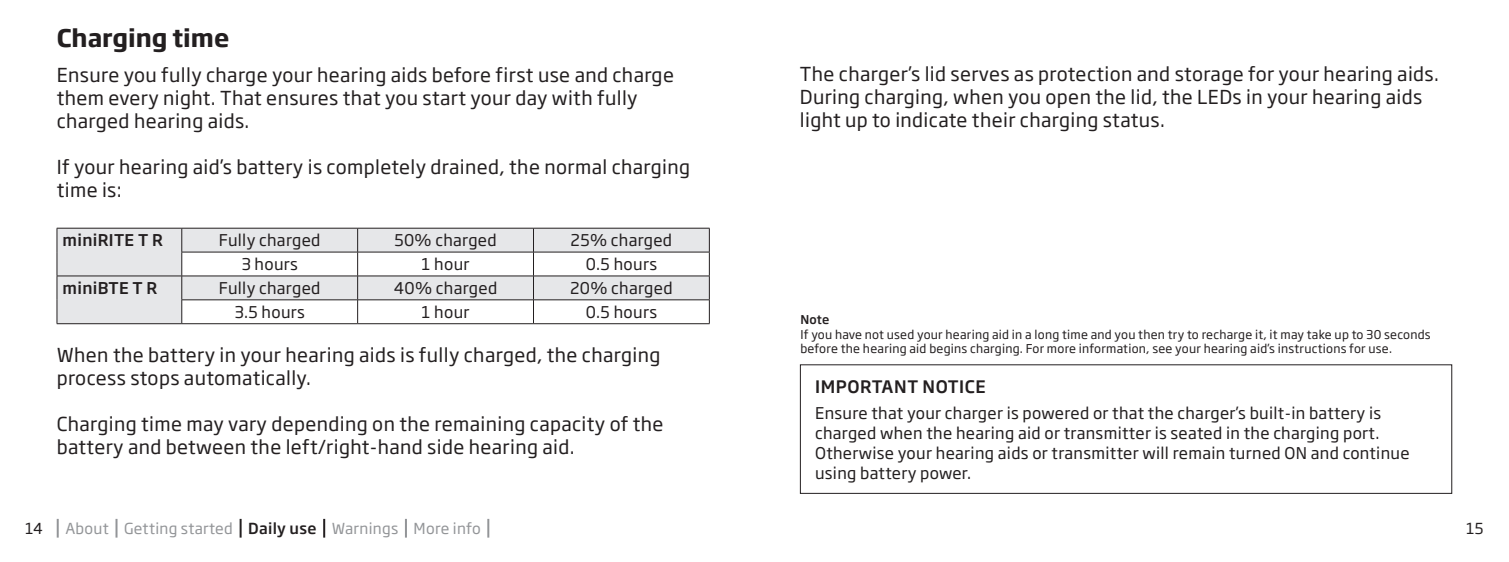
<style>
.page{position:relative;width:1509px;height:562px;background:#fff}
.page>*{position:absolute;margin:0;border:0;box-sizing:border-box;transform-origin:0 0}
.t1{font:700 24px "Soho Gothic Pro";color:#231f20}
.t2{font:19px/23px "Soho Gothic Pro";letter-spacing:.02em;color:#231f20}
.t3{font:500 17px "Soho Gothic Pro";letter-spacing:.035em;color:#231f20}
.t4{font:16px/20px "Soho Gothic Pro";letter-spacing:.02em;color:#231f20}
.t5{font:500 16px "Soho Gothic Pro";letter-spacing:.02em;color:#231f20}
.t6{font:15px "Soho Gothic Pro";letter-spacing:.02em;color:#939598}
.t7{font:15px "Soho Gothic Pro";color:#231f20}
.t8{font:12px/14px "Soho Gothic Pro";letter-spacing:.02em;color:#231f20}
.t9{font:500 12px "Soho Gothic Pro";color:#231f20}
.s1{font-weight:500;color:#231f20}
</style>
<div class="page">
<svg style="left:57px;top:518px;width:2px;height:19px"></svg>
<svg style="left:115px;top:518px;width:2px;height:19px"></svg>
<svg style="left:239px;top:518px;width:2px;height:19px"></svg>
<svg style="left:323px;top:518px;width:2px;height:19px"></svg>
<svg style="left:405px;top:518px;width:2px;height:19px"></svg>
<svg style="left:487px;top:518px;width:2px;height:19px"></svg>
<svg style="left:58px;top:229px;width:651px;height:94px;fill:#e6e7e9"></svg>
<hr style="left:57px;top:323px;width:125px;height:1px;background:#231f20">
<hr style="left:57px;top:228px;width:125px;height:1px;background:#231f20">
<hr style="left:182px;top:228px;width:175px;height:1px;background:#231f20">
<hr style="left:357px;top:228px;width:176px;height:1px;background:#231f20">
<hr style="left:533px;top:228px;width:176px;height:1px;background:#231f20">
<hr style="left:181px;top:251px;width:176px;height:1px;background:#231f20">
<hr style="left:357px;top:251px;width:176px;height:1px;background:#231f20">
<hr style="left:533px;top:251px;width:176px;height:1px;background:#231f20">
<hr style="left:57px;top:275px;width:125px;height:1px;background:#231f20">
<hr style="left:182px;top:275px;width:175px;height:1px;background:#231f20">
<hr style="left:357px;top:275px;width:176px;height:1px;background:#231f20">
<hr style="left:533px;top:275px;width:176px;height:1px;background:#231f20">
<svg style="left:57px;top:228px;width:1px;height:95px"></svg>
<hr style="left:181px;top:299px;width:176px;height:1px;background:#231f20">
<svg style="left:181px;top:228px;width:1px;height:95px"></svg>
<hr style="left:357px;top:299px;width:176px;height:1px;background:#231f20">
<svg style="left:357px;top:228px;width:1px;height:95px"></svg>
<hr style="left:533px;top:299px;width:176px;height:1px;background:#231f20">
<svg style="left:533px;top:228px;width:1px;height:95px"></svg>
<svg style="left:709px;top:228px;width:1px;height:95px"></svg>
<hr style="left:182px;top:323px;width:175px;height:1px;background:#231f20">
<hr style="left:357px;top:323px;width:176px;height:1px;background:#231f20">
<hr style="left:533px;top:323px;width:176px;height:1px;background:#231f20">
<p class="t1" style="left:57px;top:19px;width:174px">Charging time</p>
<p class="t2" style="left:57px;top:62px;width:618px">Ensure you fully charge your hearing aids before first use and charge them every night. That ensures that you start your day with fully charged hearing aids.</p>
<p class="t2" style="left:57px;top:154px;width:635px">If your hearing aid’s battery is completely drained, the normal charging time is:</p>
<p class="t5" style="left:63px;top:228px;width:102px">miniRITE T R</p>
<p class="t4" style="left:219px;top:229px;width:103px">Fully charged</p>
<p class="t4" style="left:394px;top:229px;width:104px">50% charged</p>
<p class="t4" style="left:570px;top:229px;width:103px">25% charged</p>
<p class="t4" style="left:241px;top:253px;width:58px">3 hours</p>
<p class="t4" style="left:421px;top:253px;width:49px">1 hour</p>
<p class="t4" style="left:585px;top:253px;width:73px">0.5 hours</p>
<p class="t5" style="left:63px;top:275px;width:96px">miniBTE T R</p>
<p class="t4" style="left:219px;top:277px;width:103px">Fully charged</p>
<p class="t4" style="left:394px;top:277px;width:105px">40% charged</p>
<p class="t4" style="left:570px;top:277px;width:104px">20% charged</p>
<p class="t4" style="left:234px;top:301px;width:72px">3.5 hours</p>
<p class="t4" style="left:421px;top:301px;width:49px">1 hour</p>
<p class="t4" style="left:585px;top:301px;width:73px">0.5 hours</p>
<p class="t2" style="left:57px;top:342px;width:605px">When the battery in your hearing aids is fully charged, the charging process stops automatically.</p>
<p class="t2" style="left:57px;top:411px;width:608px">Charging time may vary depending on the remaining capacity of the battery and between the left/right-hand side hearing aid.</p>
<p class="t2" style="left:799px;top:62px;width:640px">The charger’s lid serves as protection and storage for your hearing aids.<br>During charging, when you open the lid, the LEDs in your hearing aids light up to indicate their charging status.</p>
<p class="t9" style="left:800px;top:310px;width:30px">Note</p>
<p class="t8" style="left:800px;top:326px;width:631px">If you have not used your hearing aid in a long time and you then try to recharge it, it may take up to 30 seconds before the hearing aid begins charging. For more information, see your hearing aid’s instructions for use.</p>
<p class="t3" style="left:815px;top:373px;width:172px">IMPORTANT NOTICE</p>
<p class="t4" style="left:815px;top:401px;width:596px">Ensure that your charger is powered or that the charger’s built-in battery is charged when the hearing aid or transmitter is seated in the charging port.<br>Otherwise your hearing aids or transmitter will remain turned ON and continue using battery power.</p>
<p class="t7" style="left:25px;top:516px;width:19px">14</p>
<p class="t6" style="left:65px;top:516px;width:417px">About Getting started <span class="s1">Daily use</span> Warnings More info</p>
<p class="t7" style="left:1465px;top:516px;width:19px">15</p>
</div>
